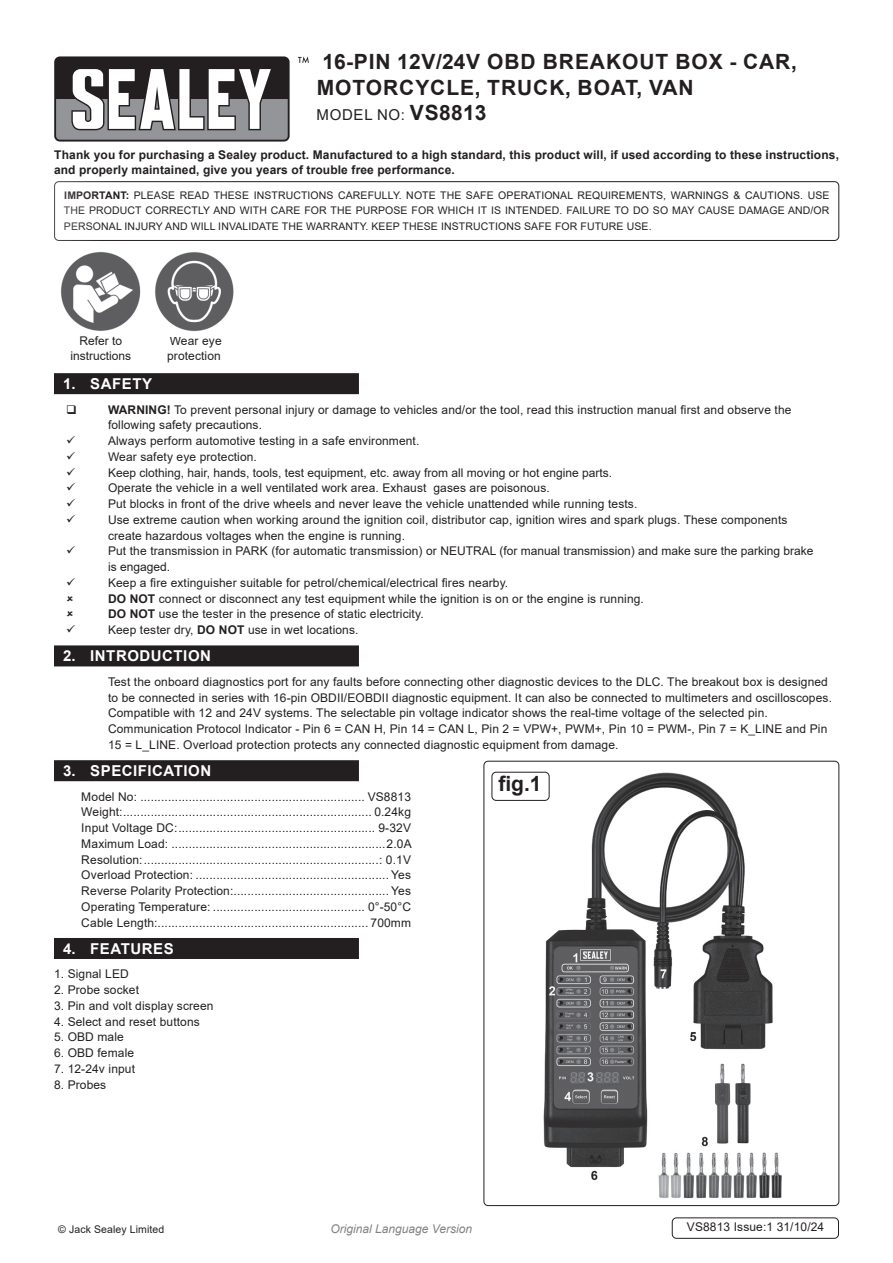
<style>
.page{position:relative;width:893px;height:1263px;background:#fff}
.page>*{position:absolute;margin:0;border:0;box-sizing:border-box;transform-origin:0 0}
.Product_Description{font:700 21px/25.2px "Arial";letter-spacing:.045em;color:#231f20}
.t1{font:700 15px "Arial";letter-spacing:.035em;color:#fff}
.Instructions_Model_No{font:15px "Arial";letter-spacing:.045em;color:#231f20}
.Body{font:12px/15.8px "Arial";letter-spacing:.01em;color:#231f20}
.Specifications__Tabbed{font:12px "Arial";letter-spacing:.01em;color:#231f20}
.Body-2{font:700 12px/15.8px "Arial";letter-spacing:.01em;color:#231f20}
.t2{font:italic 12px "Arial";color:#808285}
.Body__Footer{font:12px "Arial";letter-spacing:.01em;color:#231f20}
.Body__Justified__7pt{font:10.5px/15.8px "Arial";letter-spacing:.01em;color:#231f20;text-align:justify}
.s1{font-weight:700;font-size:21px}
.s2{font-weight:700}
</style>
<div class="page">
<div style="left:54px;top:56px;width:236px;height:86px;background:#231f20;border-radius:6px"></div>
<svg style="left:56px;top:69px;width:232px;height:71px"></svg>
<svg style="left:298px;top:56px;width:11px;height:7px"></svg>
<div style="left:54px;top:181px;width:785px;height:60px;border:1px solid #231f20;border-radius:4px"></div>
<div style="left:54px;top:373px;width:305px;height:21px;background:#231f20"></div>
<div style="left:54px;top:645px;width:305px;height:21px;background:#231f20"></div>
<div style="left:54px;top:760px;width:305px;height:21px;background:#231f20"></div>
<div style="left:54px;top:938px;width:305px;height:21px;background:#231f20"></div>
<div style="left:672px;top:1217px;width:167px;height:22px;border:1px solid #231f20;border-radius:4px"></div>
<img style="left:61px;top:252px;width:80px;height:79px">
<img style="left:155px;top:252px;width:79px;height:79px">
<img style="left:535px;top:771px;width:247px;height:428px">
<div style="left:483px;top:761px;width:356px;height:445px;border:1px solid #231f20;border-radius:4px"></div>
<div style="left:492px;top:772px;width:57px;height:28px;background:#fff;border-radius:4px"></div>
<div style="left:492px;top:772px;width:57px;height:29px;border:1px solid #231f20;border-radius:4px"></div>
<p class="Product_Description" style="left:317px;top:50px;width:482px">16-PIN 12V/24V OBD BREAKOUT BOX - CAR,<br>MOTORCYCLE, TRUCK, BOAT, VAN</p>
<p class="Instructions_Model_No" style="left:317px;top:104px;width:171px">MODEL NO: <span class="s1">VS8813</span></p>
<p class="Body-2" style="left:54px;top:147px;width:786px">Thank you for purchasing a Sealey product. Manufactured to a high standard, this product will, if used according to these instructions, and properly maintained, give you years of trouble free performance.</p>
<p class="Body__Justified__7pt" style="left:64px;top:187px;width:767px"><span class="s2">IMPORTANT:</span> PLEASE READ THESE INSTRUCTIONS CAREFULLY. NOTE THE SAFE OPERATIONAL REQUIREMENTS, WARNINGS &amp; CAUTIONS. USE THE PRODUCT CORRECTLY AND WITH CARE FOR THE PURPOSE FOR WHICH IT IS INTENDED. FAILURE TO DO SO MAY CAUSE DAMAGE AND/OR PERSONAL INJURY AND WILL INVALIDATE THE WARRANTY. KEEP THESE INSTRUCTIONS SAFE FOR FUTURE USE.</p>
<p class="Body" style="left:70px;top:334px;width:62px;line-height:14.4px;text-align:center">Refer to instructions</p>
<p class="Body" style="left:167px;top:334px;width:56px;line-height:14.4px">Wear eye protection</p>
<p class="t1" style="left:63px;top:373px;width:90px">1. SAFETY</p>
<p class="Body" style="left:108px;top:401px;width:685px"><span class="s2">WARNING!</span> To prevent personal injury or damage to vehicles and/or the tool, read this instruction manual first and observe the following safety precautions.</p>
<p class="Body" style="left:108px;top:433px;width:313px">Always perform automotive testing in a safe environment.</p>
<p class="Body" style="left:108px;top:449px;width:150px">Wear safety eye protection.</p>
<p class="Body" style="left:108px;top:464px;width:506px">Keep clothing, hair, hands, tools, test equipment, etc. away from all moving or hot engine parts.</p>
<p class="Body" style="left:108px;top:480px;width:443px">Operate the vehicle in a well ventilated work area. Exhaust gases are poisonous.</p>
<p class="Body" style="left:108px;top:496px;width:531px">Put blocks in front of the drive wheels and never leave the vehicle unattended while running tests.</p>
<p class="Body" style="left:108px;top:512px;width:681px">Use extreme caution when working around the ignition coil, distributor cap, ignition wires and spark plugs. These components</p>
<p class="Body" style="left:108px;top:527px;width:299px">create hazardous voltages when the engine is running.</p>
<p class="Body" style="left:108px;top:543px;width:707px">Put the transmission in PARK (for automatic transmission) or NEUTRAL (for manual transmission) and make sure the parking brake is engaged.</p>
<p class="Body" style="left:108px;top:575px;width:402px">Keep a fire extinguisher suitable for petrol/chemical/electrical fires nearby.</p>
<p class="Body" style="left:108px;top:590px;width:537px"><span class="s2">DO NOT</span> connect or disconnect any test equipment while the ignition is on or the engine is running.</p>
<p class="Body" style="left:108px;top:606px;width:317px"><span class="s2">DO NOT</span> use the tester in the presence of static electricity.</p>
<p class="Body" style="left:108px;top:622px;width:252px">Keep tester dry, <span class="s2">DO NOT</span> use in wet locations.</p>
<p class="t1" style="left:63px;top:645px;width:149px">2. INTRODUCTION</p>
<p class="Body" style="left:108px;top:674px;width:725px">Test the onboard diagnostics port for any faults before connecting other diagnostic devices to the DLC. The breakout box is designed to be connected in series with 16-pin OBDII/EOBDII diagnostic equipment. It can also be connected to multimeters and oscilloscopes.<br>Compatible with 12 and 24V systems. The selectable pin voltage indicator shows the real-time voltage of the selected pin.<br>Communication Protocol Indicator - Pin 6 = CAN H, Pin 14 = CAN L, Pin 2 = VPW+, PWM+, Pin 10 = PWM-, Pin 7 = K_LINE and Pin 15 = L_LINE. Overload protection protects any connected diagnostic equipment from damage.</p>
<p class="t1" style="left:63px;top:760px;width:150px">3. SPECIFICATION</p>
<p class="Specifications__Tabbed" style="left:81px;top:788px;width:331px">Model No: ................................................................. VS8813</p>
<p class="Specifications__Tabbed" style="left:81px;top:804px;width:331px">Weight:........................................................................ 0.24kg</p>
<p class="Specifications__Tabbed" style="left:81px;top:820px;width:331px">Input Voltage DC:......................................................... 9-32V</p>
<p class="Specifications__Tabbed" style="left:81px;top:835px;width:332px">Maximum Load: ..............................................................2.0A</p>
<p class="Specifications__Tabbed" style="left:81px;top:851px;width:331px">Resolution:....................................................................: 0.1V</p>
<p class="Specifications__Tabbed" style="left:81px;top:867px;width:331px">Overload Protection: ........................................................ Yes</p>
<p class="Specifications__Tabbed" style="left:81px;top:883px;width:331px">Reverse Polarity Protection:............................................. Yes</p>
<p class="Specifications__Tabbed" style="left:81px;top:898px;width:331px">Operating Temperature: ............................................ 0°-50°C</p>
<p class="Specifications__Tabbed" style="left:81px;top:914px;width:331px">Cable Length:............................................................. 700mm</p>
<p class="t1" style="left:63px;top:938px;width:112px">4. FEATURES</p>
<p class="Body" style="left:54px;top:966px;width:76px">1. Signal LED</p>
<p class="Body" style="left:54px;top:982px;width:87px">2. Probe socket</p>
<p class="Body" style="left:54px;top:998px;width:161px">3. Pin and volt display screen</p>
<p class="Body" style="left:54px;top:1013px;width:147px">4. Select and reset buttons</p>
<p class="Body" style="left:54px;top:1029px;width:71px">5. OBD male</p>
<p class="Body" style="left:54px;top:1045px;width:82px">6. OBD female</p>
<p class="Body" style="left:54px;top:1061px;width:83px">7. 12-24v input</p>
<p class="Body" style="left:54px;top:1076px;width:54px">8. Probes</p>
<p class="Product_Description" style="left:498px;top:771px;width:45px">fig.1</p>
<p class="Body__Justified__7pt" style="left:58px;top:1221px;width:108px">© Jack Sealey Limited</p>
<p class="t2" style="left:330px;top:1220px;width:143px">Original Language Version</p>
<p class="Body__Footer" style="left:687px;top:1219px;width:139px">VS8813 Issue:1 31/10/24</p>
</div>
